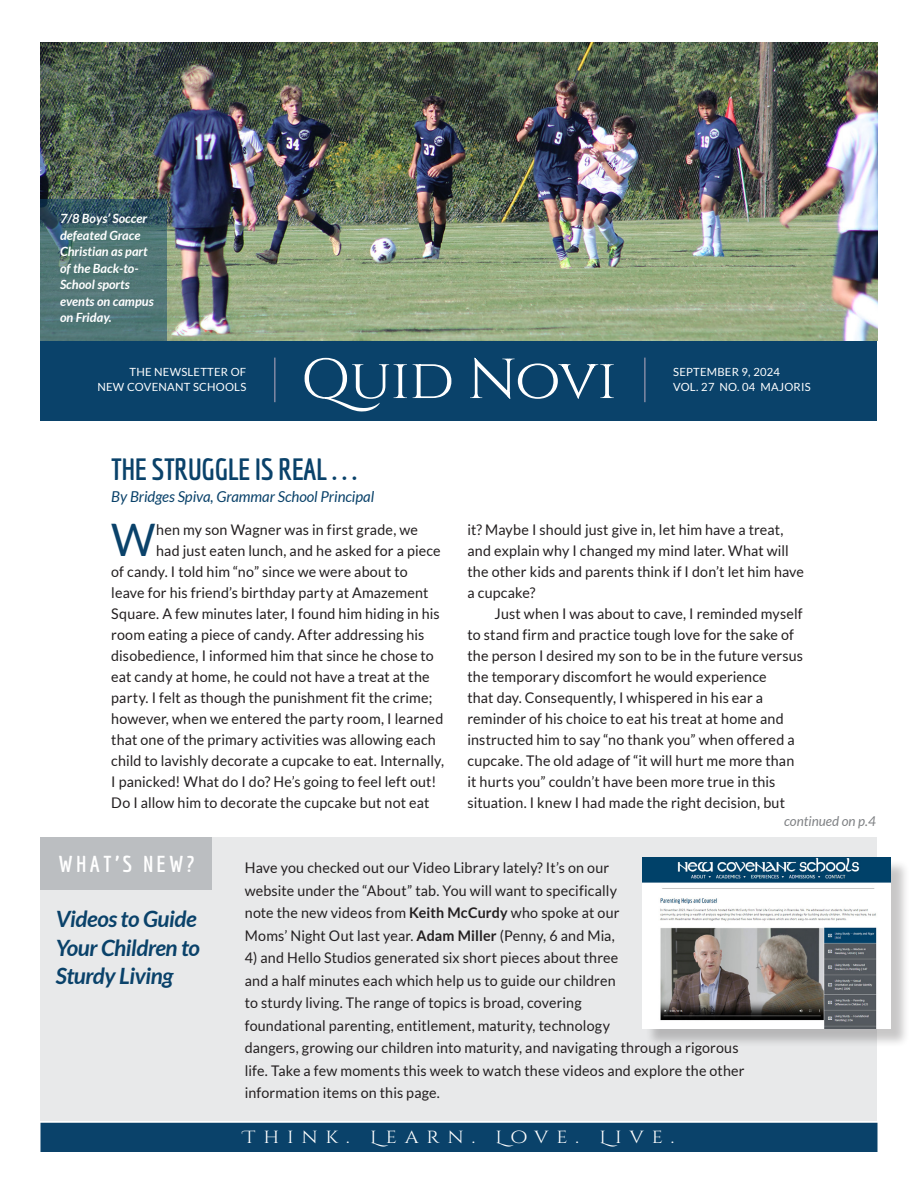
<style>
.page{position:relative;width:918px;height:1188px;background:#fff}
.page>*{position:absolute;margin:0;border:0;box-sizing:border-box;transform-origin:0 0}
.t1{font:56.25px "Cinzel";letter-spacing:-.015em;color:#fff;scale:1.05 1}
.QN_Body_Text_--_Main_Article_1st_Para{font:44.85px "Lato";color:#0a426a}
.QN_Article_Title_--_Economica_Bold{font:700 30px "Economica";letter-spacing:-.02em;color:#0a426a}
.QN_What_s_New_--_Title{font:italic 700 22.5px/28.5px "Lato";letter-spacing:-.02em;color:#0a426a}
.QN_What_s_New_--_Heading{font:700 22.5px "Economica";letter-spacing:.15em;color:#fff}
.t2{font:17.55px "Cinzel Decorative";letter-spacing:.4em;color:#fff;scale:1.11 1}
.QN_Byline{font:italic 15px "Lato";letter-spacing:-.005em;color:#0a426a}
.QN_Body_Text_--_Main_Article_1st_Para-2{font:14.7px/21px "Lato";letter-spacing:.01em;color:#231f20}
.QN_Body_Text{font:14.7px/22.5px "Lato";letter-spacing:.01em;color:#231f20}
.QN_Body_Text_--_Main_Article{font:14.7px/21px "Lato";letter-spacing:.01em;color:#231f20}
.QN_Continued--Gray{font:italic 13.5px "Lato";color:#808285}
.QN_Caption--White{font:italic 700 12.75px/16.5px "Lato";color:#fff}
.QN_Title_Deck_--_Date_Issue{font:11.25px/15px "Lato";letter-spacing:.02em;color:#fff;text-align:right}
.s1{font-weight:700}
</style>
<div class="page">
<div style="left:40px;top:340px;width:838px;height:80px;background:#0a426a"></div>
<div style="left:42px;top:1124px;width:834px;height:26px;background:#0a426a"></div>
<div style="left:40px;top:1123px;width:838px;height:29px;border:3px solid #0a426a"></div>
<div style="left:40px;top:837px;width:838px;height:283px;background:#e8e9ea"></div>
<img style="left:40px;top:43px;width:838px;height:297px">
<hr style="left:274px;top:358px;width:2px;height:44px;background:#8189a4">
<hr style="left:644px;top:358px;width:2px;height:44px;background:#8189a4">
<svg style="left:40px;top:199px;width:127px;height:141px;fill:#507675"></svg>
<div style="left:40px;top:837px;width:172px;height:53px;background:#bbbec1"></div>
<div style="left:645px;top:860px;width:265px;height:188px;background:#231f20;opacity:.25"></div>
<img style="left:643px;top:857px;width:248px;height:172px">
<p class="QN_Caption--White" style="left:60px;top:210px;width:95px">7/8 Boys’ Soccer defeated Grace<br>Christian as part of the Back-to-<br>School sports events on campus on Friday.</p>
<h1 class="t1" style="left:301px;top:343px;width:302px">Quid Novi</h1>
<p class="QN_Title_Deck_--_Date_Issue" style="left:97px;top:364px;width:150px">THE NEWSLETTER OF<br>NEW COVENANT SCHOOLS</p>
<p class="QN_Title_Deck_--_Date_Issue" style="left:673px;top:364px;width:108px">SEPTEMBER 9, 2024</p>
<p class="QN_Title_Deck_--_Date_Issue" style="left:673px;top:379px;width:139px">VOL. 27 NO. 04 MAJORIS</p>
<p class="QN_Article_Title_--_Economica_Bold" style="left:111px;top:452px;width:247px">THE STRUGGLE IS REAL . . .</p>
<p class="QN_Byline" style="left:111px;top:488px;width:264px">By Bridges Spiva, Grammar School Principal</p>
<p class="QN_Body_Text_--_Main_Article_1st_Para" style="left:111px;top:515px;width:46px">W</p>
<p class="QN_Body_Text_--_Main_Article_1st_Para-2" style="left:156px;top:519px;width:263px">hen my son Wagner was in first grade, we</p>
<p class="QN_Body_Text_--_Main_Article_1st_Para-2" style="left:156px;top:540px;width:286px">had just eaten lunch, and he asked for a piece</p>
<p class="QN_Body_Text_--_Main_Article_1st_Para-2" style="left:111px;top:561px;width:298px">of candy. I told him “no” since we were about to</p>
<p class="QN_Body_Text_--_Main_Article_1st_Para-2" style="left:111px;top:582px;width:319px">leave for his friend’s birthday party at Amazement</p>
<p class="QN_Body_Text_--_Main_Article_1st_Para-2" style="left:111px;top:603px;width:330px">Square. A few minutes later, I found him hiding in his</p>
<p class="QN_Body_Text_--_Main_Article_1st_Para-2" style="left:111px;top:624px;width:315px">room eating a piece of candy. After addressing his</p>
<p class="QN_Body_Text_--_Main_Article_1st_Para-2" style="left:111px;top:645px;width:324px">disobedience, I informed him that since he chose to</p>
<p class="QN_Body_Text_--_Main_Article_1st_Para-2" style="left:111px;top:666px;width:320px">eat candy at home, he could not have a treat at the</p>
<p class="QN_Body_Text_--_Main_Article_1st_Para-2" style="left:111px;top:687px;width:323px">party. I felt as though the punishment fit the crime;</p>
<p class="QN_Body_Text_--_Main_Article_1st_Para-2" style="left:111px;top:708px;width:334px">however, when we entered the party room, I learned</p>
<p class="QN_Body_Text_--_Main_Article_1st_Para-2" style="left:111px;top:729px;width:326px">that one of the primary activities was allowing each</p>
<p class="QN_Body_Text_--_Main_Article_1st_Para-2" style="left:111px;top:750px;width:334px">child to lavishly decorate a cupcake to eat. Internally,</p>
<p class="QN_Body_Text_--_Main_Article_1st_Para-2" style="left:111px;top:771px;width:327px">I panicked! What do I do? He’s going to feel left out!</p>
<p class="QN_Body_Text_--_Main_Article_1st_Para-2" style="left:111px;top:792px;width:320px">Do I allow him to decorate the cupcake but not eat</p>
<p class="QN_Body_Text_--_Main_Article_1st_Para-2" style="left:467px;top:519px;width:338px">it? Maybe I should just give in, let him have a treat, and explain why I changed my mind later. What will the other kids and parents think if I don’t let him have a cupcake?</p>
<p class="QN_Body_Text_--_Main_Article" style="left:467px;top:603px;width:337px;text-indent:27px">Just when I was about to cave, I reminded myself to stand firm and practice tough love for the sake of the person I desired my son to be in the future versus the temporary discomfort he would experience<br>that day. Consequently, I whispered in his ear a reminder of his choice to eat his treat at home and instructed him to say “no thank you” when offered a cupcake. The old adage of “it will hurt me more than it hurts you” couldn’t have been more true in this situation. I knew I had made the right decision, but</p>
<p class="QN_Continued--Gray" style="left:784px;top:813px;width:93px">continued on p.4</p>
<p class="QN_What_s_New_--_Heading" style="left:58px;top:851px;width:138px">WHAT’S NEW?</p>
<p class="QN_What_s_New_--_Title" style="left:56px;top:905px;width:146px">Videos to Guide<br>Your Children to<br>Sturdy Living</p>
<p class="QN_Body_Text" style="left:245px;top:857px;width:376px">Have you checked out our Video Library lately? It’s on our website under the “About” tab. You will want to specifically note the new videos from <span class="s1">Keith McCurdy</span> who spoke at our Moms’ Night Out last year. <span class="s1">Adam Miller</span> (Penny, 6 and Mia,</p>
<p class="QN_Body_Text" style="left:245px;top:947px;width:501px">4) and Hello Studios generated six short pieces about three<br>and a half minutes each which help us to guide our children<br>to sturdy living. The range of topics is broad, covering<br>foundational parenting, entitlement, maturity, technology<br>dangers, growing our children into maturity, and navigating through a rigorous life. Take a few moments this week to watch these videos and explore the other information items on this page.</p>
<p class="t2" style="left:244px;top:1127px;width:390px">Think. Learn. Love. Live.</p>
</div>
